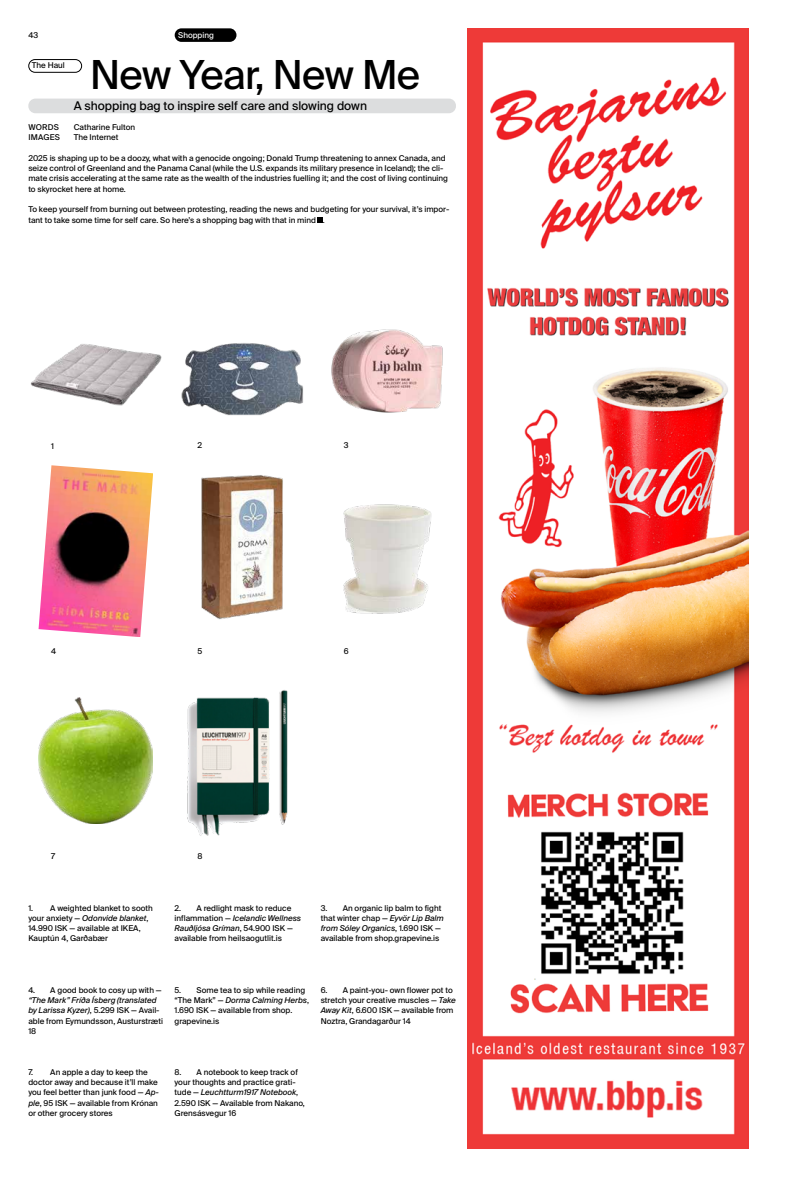
<style>
.page{position:relative;width:794px;height:1191px;background:#fff}
.page>*{position:absolute;margin:0;border:0;box-sizing:border-box;transform-origin:0 0}
.t1{font:40px "Suisse Intl";letter-spacing:-.015em;color:#000}
.t2{font:12px "Suisse Intl";color:#000}
.t3{font:8px/10.3px "Suisse Intl";color:#000}
.t4{font:8px "Suisse Intl";color:#fff}
.s1{font-style:italic}
</style>
<div class="page">
<div style="left:175px;top:28px;width:61px;height:14px;background:#000;border-radius:7px"></div>
<img style="left:30px;top:344px;width:132px;height:62px">
<img style="left:39px;top:465px;width:114px;height:172px">
<img style="left:39px;top:697px;width:114px;height:127px">
<img style="left:181px;top:343px;width:122px;height:73px">
<img style="left:201px;top:475px;width:82px;height:145px">
<img style="left:187px;top:690px;width:101px;height:146px">
<img style="left:331px;top:329px;width:112px;height:84px">
<img style="left:343px;top:504px;width:89px;height:110px">
<svg style="left:318px;top:217px;width:5px;height:5px"></svg>
<div style="left:28px;top:99px;width:428px;height:14px;background:#dcddde;border-radius:7px"></div>
<div style="left:28px;top:59px;width:54px;height:14px;border:1px solid #000;border-radius:6px"></div>
<img style="left:467px;top:28px;width:281px;height:1120px">
<p class="t3" style="left:28px;top:30px;width:11px">43</p>
<p class="t4" style="left:178px;top:30px;width:37px">Shopping</p>
<p class="t3" style="left:32px;top:61px;width:34px">The Haul</p>
<h1 class="t1" style="left:90px;top:52px;width:331px">New Year, New Me</h1>
<h2 class="t2" style="left:74px;top:98px;width:295px">A shopping bag to inspire self care and slowing down</h2>
<p class="t3" style="left:28px;top:122px;width:32px">WORDS</p>
<p class="t3" style="left:74px;top:122px;width:63px">Catharine Fulton</p>
<p class="t3" style="left:28px;top:132px;width:33px">IMAGES</p>
<p class="t3" style="left:74px;top:132px;width:46px">The Internet</p>
<p class="t3" style="left:28px;top:153px;width:421px">2025 is shaping up to be a doozy, what with a genocide ongoing; Donald Trump threatening to annex Canada, and seize control of Greenland and the Panama Canal (while the U.S. expands its military presence in Iceland); the cli&shy;mate crisis accelerating at the same rate as the wealth of the industries fuelling it; and the cost of living continuing to skyrocket here at home.</p>
<p class="t3" style="left:28px;top:204px;width:422px">To keep yourself from burning out between protesting, reading the news and budgeting for your survival, it’s impor&shy;tant to take some time for self care. So here’s a shopping bag with that in mind .</p>
<p class="t3" style="left:51px;top:440px;width:4px">1</p>
<p class="t3" style="left:197px;top:440px;width:6px">2</p>
<p class="t3" style="left:344px;top:440px;width:6px">3</p>
<p class="t3" style="left:51px;top:646px;width:6px">4</p>
<p class="t3" style="left:197px;top:646px;width:6px">5</p>
<p class="t3" style="left:344px;top:646px;width:6px">6</p>
<p class="t3" style="left:51px;top:851px;width:6px">7</p>
<p class="t3" style="left:197px;top:851px;width:7px">8</p>
<p class="t3" style="left:28px;top:902px;width:126px">1. A weighted blanket to sooth your anxiety — <span class="s1">Odonvide blanket</span>,<br>14.990 ISK — available at IKEA,<br>Kauptún 4, Garðabær</p>
<p class="t3" style="left:174px;top:902px;width:128px">2. A redlight mask to reduce inflammation — <span class="s1">Icelandic Wellness<br>Rauðljósa Gríman</span>, 54.900 ISK — available from heilsaogutlit.is</p>
<p class="t3" style="left:321px;top:902px;width:125px">3. An organic lip balm to fight that winter chap — <span class="s1">Eyvör Lip Balm from Sóley Organics</span>, 1.690 ISK — available from shop.grapevine.is</p>
<p class="t3" style="left:28px;top:985px;width:135px">4. A good book to cosy up with —</p>
<p class="t3" style="left:28px;top:995px;width:136px"><span class="s1">“The Mark” Fríða Ísberg (translated by Larissa Kyzer)</span>, 5.299 ISK — Avail&shy;able from Eymundsson, Austurstræti<br>18</p>
<p class="t3" style="left:174px;top:984px;width:136px">5. Some tea to sip while reading “The Mark” — <span class="s1">Dorma Calming Herbs</span>,<br>1.690 ISK — available from shop. grapevine.is</p>
<p class="t3" style="left:321px;top:984px;width:137px">6. A paint-you- own flower pot to stretch your creative muscles — <span class="s1">Take<br>Away Kit</span>, 6.600 ISK — available from<br>Noztra, Grandagarður 14</p>
<p class="t3" style="left:28px;top:1067px;width:132px">7. An apple a day to keep the doctor away and because it’ll make you feel better than junk food — <span class="s1">Ap&shy;ple</span>, 95 ISK — available from Krónan or other grocery stores</p>
<p class="t3" style="left:175px;top:1067px;width:132px">8. A notebook to keep track of your thoughts and practice grati&shy;tude — <span class="s1">Leuchtturm1917 Notebook</span>,<br>2.590 ISK — Available from Nakano,<br>Grensásvegur 16</p>
</div>
